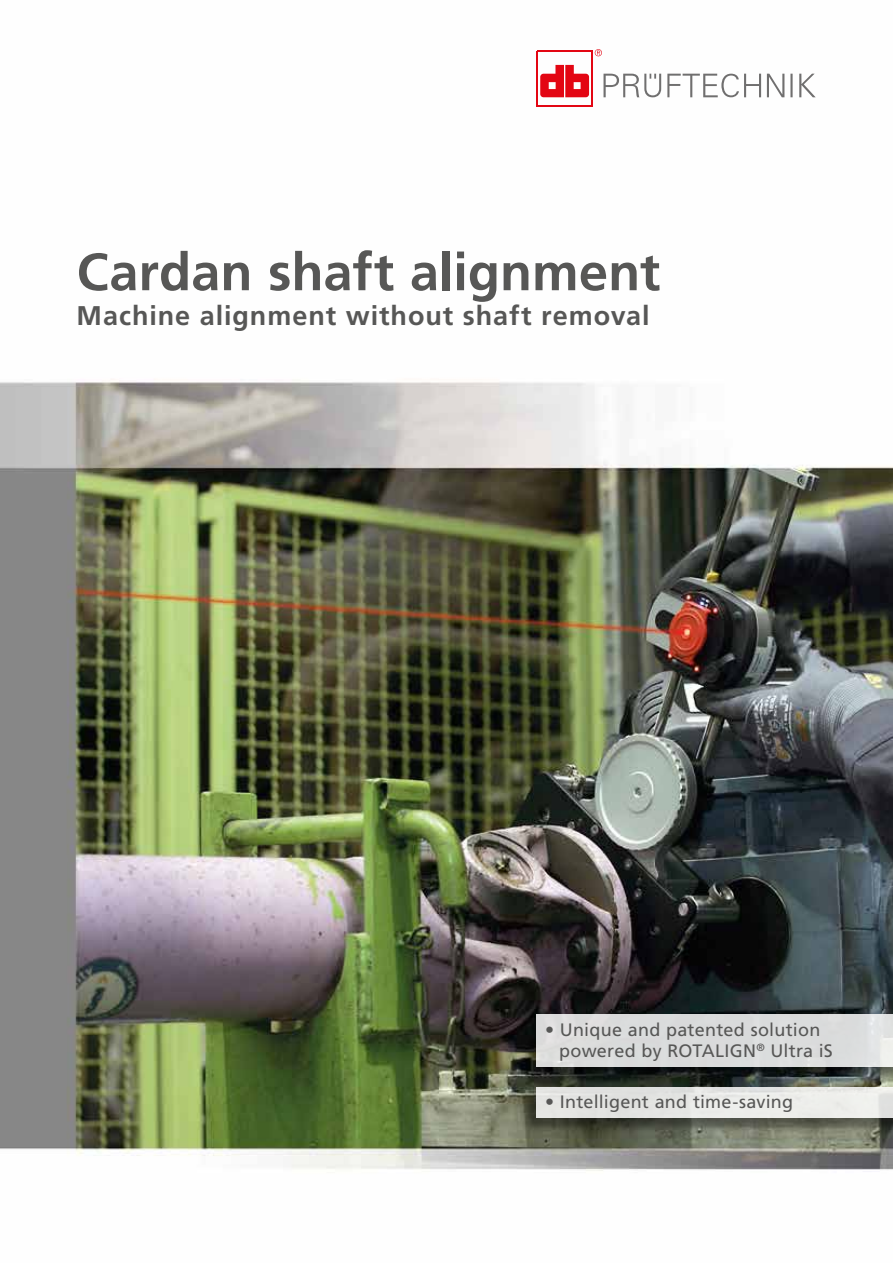
<style>
.page{position:relative;width:893px;height:1263px;background:#fff}
.page>*{position:absolute;margin:0;border:0;box-sizing:border-box;transform-origin:0 0}
.t1{font:700 52.5px "Frutiger";color:#575756}
.t2{font:700 27px "Frutiger";letter-spacing:.035em;color:#575756}
.t3{font:18px/21px "Frutiger";letter-spacing:.015em;color:#575756}
</style>
<div class="page">
<img style="left:0;top:50px;width:893px;height:1121px">
<div style="left:520px;top:1088px;width:373px;height:46px;background:#000;opacity:.5"></div>
<div style="left:537px;top:1088px;width:356px;height:30px;background:#e7e8e5"></div>
<div style="left:520px;top:1015px;width:373px;height:69px;background:#000;opacity:.5"></div>
<div style="left:537px;top:1014px;width:356px;height:53px;background:#dadcdc"></div>
<svg style="left:595px;top:49px;width:7px;height:7px"></svg>
<svg style="left:603px;top:74px;width:213px;height:23px"></svg>
<hr style="left:537px;top:51px;width:55px;height:1px;background:#e30613">
<hr style="left:537px;top:51px;width:1px;height:56px;background:#e30613">
<hr style="left:591px;top:51px;width:1px;height:56px;background:#e30613">
<hr style="left:537px;top:105px;width:55px;height:2px;background:#e30613">
<svg style="left:540px;top:65px;width:49px;height:32px"></svg>
<h1 class="t1" style="left:77px;top:250px;width:585px">Cardan shaft alignment</h1>
<h2 class="t2" style="left:77px;top:305px;width:575px">Machine alignment without shaft removal</h2>
<p class="t3" style="left:559px;top:1021px;width:275px;text-indent:-14px">• Unique and patented solution powered by ROTALIGN<sup>®</sup> Ultra iS</p>
<p class="t3" style="left:545px;top:1093px;width:250px">• Intelligent and time-saving</p>
</div>
